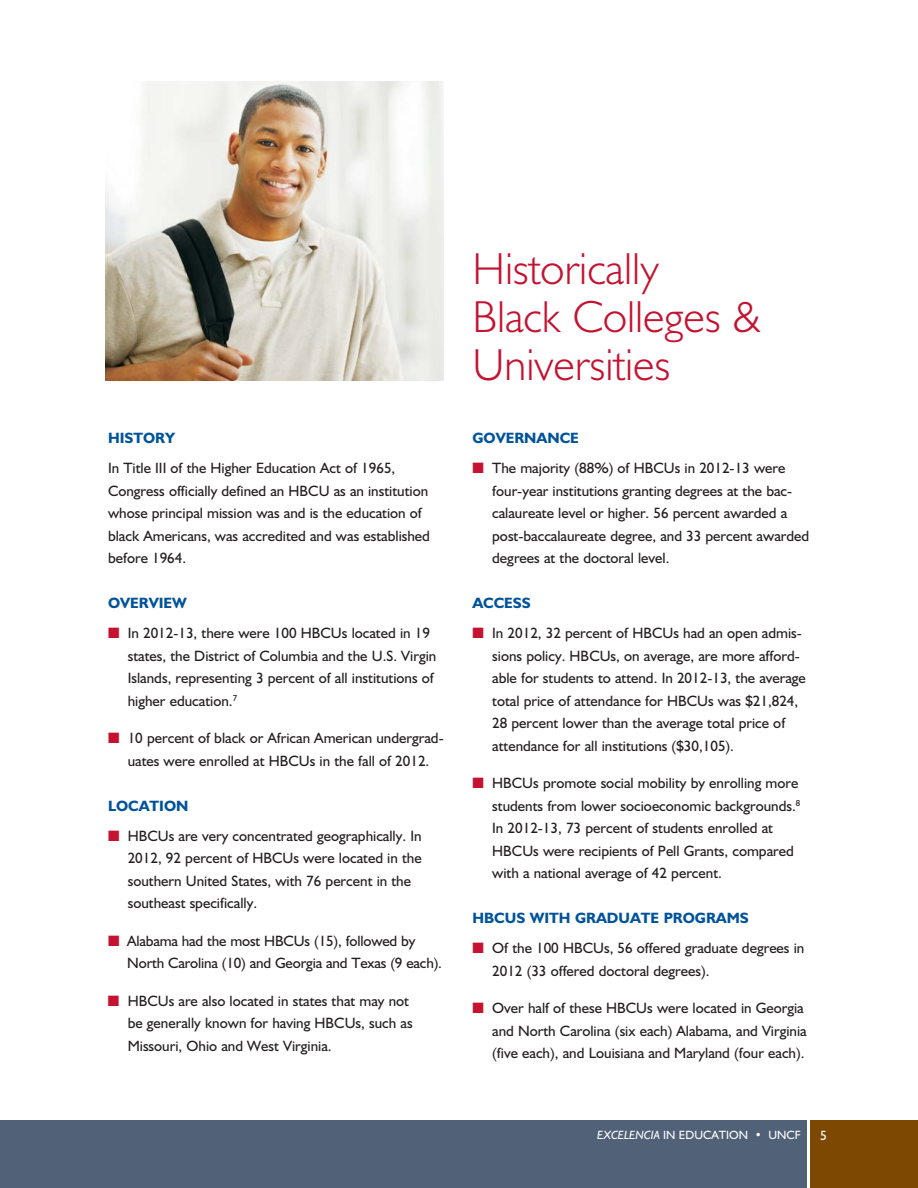
<style>
.page{position:relative;width:918px;height:1188px;background:#fff}
.page>*{position:absolute;margin:0;border:0;box-sizing:border-box;transform-origin:0 0}
.t1{font:300 45px/48px "Humanist 521 BT";color:#c41230}
.t2{font:15px/22.5px "Humanist 521 BT";color:#231f20}
.t3{font:700 15px "Humanist 521 BT";color:#00539b}
.t4{font:13.5px "Humanist 521 BT";color:#fff}
.t5{font:12px "Humanist 521 BT";color:#fff}
.s1{font-style:italic}
</style>
<div class="page">
<div style="left:0;top:1120px;width:807px;height:68px;background:#516177"></div>
<div style="left:810px;top:1120px;width:108px;height:68px;background:#7d4802"></div>
<img style="left:106px;top:81px;width:337px;height:299px">
<p class="t3" style="left:108px;top:429px;width:69px">HISTORY</p>
<p class="t2" style="left:108px;top:457px;width:324px">In Title III of the Higher Education Act of 1965, Congress officially defined an HBCU as an institution whose principal mission was and is the education of black Americans, was accredited and was established before 1964.</p>
<p class="t3" style="left:108px;top:594px;width:80px">OVERVIEW</p>
<p class="t2" style="left:128px;top:622px;width:310px">In 2012-13, there were 100 HBCUs located in 19 states, the District of Columbia and the U.S. Virgin Islands, representing 3 percent of all institutions of higher education.<sup>7</sup></p>
<p class="t2" style="left:128px;top:727px;width:318px">10 percent of black or African American undergrad&shy;uates were enrolled at HBCUs in the fall of 2012.</p>
<p class="t3" style="left:108px;top:797px;width:82px">LOCATION</p>
<p class="t2" style="left:128px;top:824px;width:296px">HBCUs are very concentrated geographically. In 2012, 92 percent of HBCUs were located in the southern United States, with 76 percent in the southeast specifically.</p>
<p class="t2" style="left:127px;top:929px;width:316px">Alabama had the most HBCUs (15), followed by<br>North Carolina (10) and Georgia and Texas (9 each).</p>
<p class="t2" style="left:128px;top:989px;width:286px">HBCUs are also located in states that may not be generally known for having HBCUs, such as<br>Missouri, Ohio and West Virginia.</p>
<h1 class="t1" style="left:472px;top:244px;width:290px">Historically<br>Black Colleges &amp;<br>Universities</h1>
<p class="t3" style="left:472px;top:429px;width:108px">GOVERNANCE</p>
<p class="t2" style="left:492px;top:457px;width:319px">The majority (88%) of HBCUs in 2012-13 were four-year institutions granting degrees at the bac&shy;calaureate level or higher. 56 percent awarded a post-baccalaureate degree, and 33 percent awarded degrees at the doctoral level.</p>
<p class="t3" style="left:472px;top:594px;width:60px">ACCESS</p>
<p class="t2" style="left:492px;top:622px;width:315px">In 2012, 32 percent of HBCUs had an open admis&shy;sions policy. HBCUs, on average, are more afford&shy;able for students to attend. In 2012-13, the average total price of attendance for HBCUs was $21,824, 28 percent lower than the average total price of attendance for all institutions ($30,105).</p>
<p class="t2" style="left:492px;top:772px;width:310px">HBCUs promote social mobility by enrolling more students from lower socioeconomic backgrounds.<sup>8<br></sup>In 2012-13, 73 percent of students enrolled at HBCUs were recipients of Pell Grants, compared with a national average of 42 percent.</p>
<p class="t3" style="left:472px;top:909px;width:278px">HBCUS WITH GRADUATE PROGRAMS</p>
<p class="t2" style="left:492px;top:937px;width:314px">Of the 100 HBCUs, 56 offered graduate degrees in<br>2012 (33 offered doctoral degrees).</p>
<p class="t2" style="left:492px;top:997px;width:316px">Over half of these HBCUs were located in Georgia and North Carolina (six each) Alabama, and Virginia (five each), and Louisiana and Maryland (four each).</p>
<p class="t5" style="left:597px;top:1127px;width:205px"><span class="s1">EXCELENCIA</span> IN EDUCATION • UNCF</p>
<p class="t4" style="left:820px;top:1127px;width:8px">5</p>
</div>
